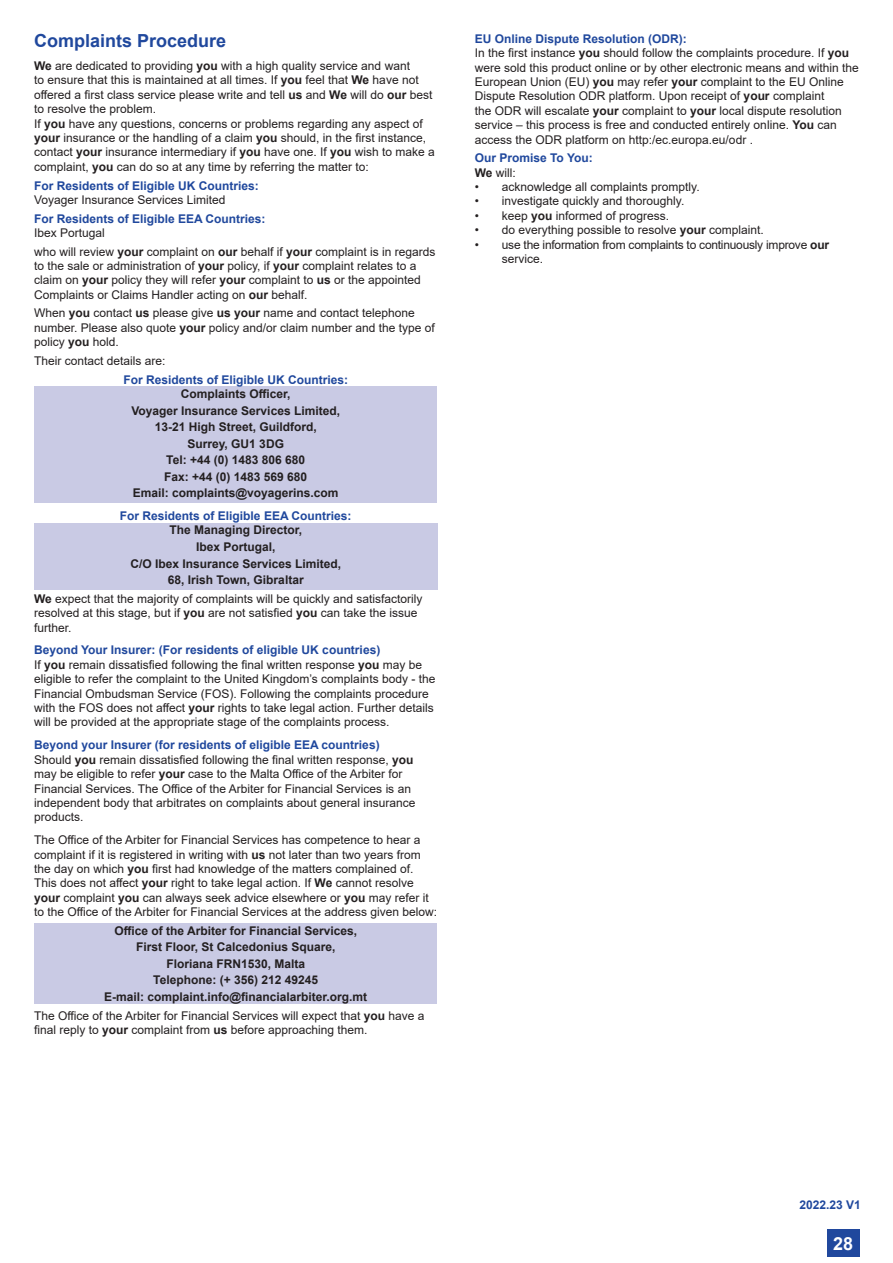
<style>
.page{position:relative;width:893px;height:1263px;background:#fff}
.page>*{position:absolute;margin:0;border:0;box-sizing:border-box;transform-origin:0 0}
.t1{font:700 18px "Arial";color:#20489d}
.t2{font:700 18px "Arial";color:#fff}
.t3{font:12px/14.4px "Arial";color:#231f20}
.t4{font:700 12px "Arial";color:#231f20}
.t5{font:700 12px "Arial";color:#20489d}
.t6{font:12px/14.4px "Arial";letter-spacing:-.02em;color:#231f20}
.s1{font-weight:700}
</style>
<div class="page">
<div style="left:827px;top:1229px;width:33px;height:27px;background:#20489d"></div>
<div style="left:34px;top:923px;width:403px;height:81px;background:#c9cae4"></div>
<div style="left:34px;top:523px;width:404px;height:67px;background:#c9cae4"></div>
<div style="left:34px;top:386px;width:403px;height:116px;background:#c9cae4"></div>
<p class="t1" style="left:34px;top:28px;width:194px">Complaints Procedure</p>
<p class="t3" style="left:34px;top:59px;width:400px"><span class="s1">We</span> are dedicated to providing <span class="s1">you</span> with a high quality service and want<br>to ensure that this is maintained at all times. If <span class="s1">you</span> feel that <span class="s1">We</span> have not offered a first class service please write and tell <span class="s1">us</span> and <span class="s1">We</span> will do <span class="s1">our</span> best to resolve the problem.</p>
<p class="t3" style="left:34px;top:116px;width:402px">If <span class="s1">you</span> have any questions, concerns or problems regarding any aspect of <span class="s1">your</span> insurance or the handling of a claim <span class="s1">you</span> should, in the first instance, contact <span class="s1">your</span> insurance intermediary if <span class="s1">you</span> have one. If <span class="s1">you</span> wish to make a complaint, <span class="s1">you</span> can do so at any time by referring the matter to:</p>
<p class="t5" style="left:34px;top:177px;width:226px">For Residents of Eligible UK Countries:</p>
<p class="t3" style="left:34px;top:192px;width:193px">Voyager Insurance Services Limited</p>
<p class="t5" style="left:34px;top:210px;width:233px">For Residents of Eligible EEA Countries:</p>
<p class="t3" style="left:34px;top:225px;width:72px">Ibex Portugal</p>
<p class="t3" style="left:34px;top:244px;width:403px">who will review <span class="s1">your</span> complaint on <span class="s1">our</span> behalf if <span class="s1">your</span> complaint is in regards to the sale or administration of <span class="s1">your</span> policy, if <span class="s1">your</span> complaint relates to a claim on <span class="s1">your</span> policy they will refer <span class="s1">your</span> complaint to <span class="s1">us</span> or the appointed Complaints or Claims Handler acting on <span class="s1">our</span> behalf.</p>
<p class="t3" style="left:34px;top:306px;width:402px">When <span class="s1">you</span> contact <span class="s1">us</span> please give <span class="s1">us your</span> name and contact telephone number. Please also quote <span class="s1">your</span> policy and/or claim number and the type of policy <span class="s1">you</span> hold.</p>
<p class="t3" style="left:34px;top:353px;width:133px">Their contact details are:</p>
<p class="t5" style="left:123px;top:371px;width:226px">For Residents of Eligible UK Countries:</p>
<p class="t4" style="left:181px;top:385px;width:111px">Complaints Officer,</p>
<p class="t4" style="left:131px;top:402px;width:210px">Voyager Insurance Services Limited,</p>
<p class="t4" style="left:155px;top:418px;width:164px">13-21 High Street, Guildford,</p>
<p class="t4" style="left:187px;top:435px;width:98px">Surrey, GU1 3DG</p>
<p class="t4" style="left:166px;top:451px;width:140px">Tel: +44 (0) 1483 806 680</p>
<p class="t4" style="left:164px;top:468px;width:145px">Fax: +44 (0) 1483 569 680</p>
<p class="t4" style="left:133px;top:484px;width:207px">Email: complaints@voyagerins.com</p>
<p class="t5" style="left:120px;top:507px;width:233px">For Residents of Eligible EEA Countries:</p>
<p class="t4" style="left:169px;top:522px;width:134px">The Managing Director,</p>
<p class="t4" style="left:196px;top:538px;width:81px">Ibex Portugal,</p>
<p class="t4" style="left:130px;top:555px;width:212px">C/O Ibex Insurance Services Limited,</p>
<p class="t4" style="left:168px;top:571px;width:137px">68, Irish Town, Gibraltar</p>
<p class="t3" style="left:34px;top:591px;width:390px"><span class="s1">We</span> expect that the majority of complaints will be quickly and satisfactorily resolved at this stage, but if <span class="s1">you</span> are not satisfied <span class="s1">you</span> can take the issue further.</p>
<p class="t5" style="left:34px;top:642px;width:348px">Beyond Your Insurer: (For residents of eligible UK countries)</p>
<p class="t3" style="left:34px;top:657px;width:403px">If <span class="s1">you</span> remain dissatisfied following the final written response <span class="s1">you</span> may be eligible to refer the complaint to the United Kingdom’s complaints body - the Financial Ombudsman Service (FOS). Following the complaints procedure with the FOS does not affect <span class="s1">your</span> rights to take legal action. Further details will be provided at the appropriate stage of the complaints process.</p>
<p class="t5" style="left:34px;top:737px;width:347px">Beyond your Insurer (for residents of eligible EEA countries)</p>
<p class="t3" style="left:34px;top:752px;width:383px">Should <span class="s1">you</span> remain dissatisfied following the final written response, <span class="s1">you </span>may be eligible to refer <span class="s1">your</span> case to the Malta Office of the Arbiter for Financial Services. The Office of the Arbiter for Financial Services is an independent body that arbitrates on complaints about general insurance products.</p>
<p class="t3" style="left:34px;top:833px;width:405px">The Office of the Arbiter for Financial Services has competence to hear a complaint if it is registered in writing with <span class="s1">us</span> not later than two years from the day on which <span class="s1">you</span> first had knowledge of the matters complained of.<br>This does not affect <span class="s1">your</span> right to take legal action. If <span class="s1">We</span> cannot resolve <span class="s1">your</span> complaint <span class="s1">you</span> can always seek advice elsewhere or <span class="s1">you</span> may refer it to the Office of the Arbiter for Financial Services at the address given below:</p>
<p class="t4" style="left:114px;top:922px;width:244px">Office of the Arbiter for Financial Services,</p>
<p class="t4" style="left:136px;top:939px;width:201px">First Floor, St Calcedonius Square,</p>
<p class="t4" style="left:166px;top:955px;width:140px">Floriana FRN1530, Malta</p>
<p class="t4" style="left:153px;top:972px;width:166px">Telephone: (+ 356) 212 49245</p>
<p class="t4" style="left:104px;top:988px;width:265px">E-mail: complaint.info@financialarbiter.org.mt</p>
<p class="t3" style="left:34px;top:1008px;width:392px">The Office of the Arbiter for Financial Services will expect that <span class="s1">you</span> have a final reply to <span class="s1">your</span> complaint from <span class="s1">us</span> before approaching them.</p>
<p class="t5" style="left:475px;top:30px;width:214px">EU Online Dispute Resolution (ODR):</p>
<p class="t3" style="left:475px;top:46px;width:386px">In the first instance <span class="s1">you</span> should follow the complaints procedure. If <span class="s1">you </span>were sold this product online or by other electronic means and within the European Union (EU) <span class="s1">you</span> may refer <span class="s1">your</span> complaint to the EU Online Dispute Resolution ODR platform. Upon receipt of <span class="s1">your</span> complaint<br>the ODR will escalate <span class="s1">your</span> complaint to <span class="s1">your</span> local dispute resolution service – this process is free and conducted entirely online. <span class="s1">You</span> can access the ODR platform on http:/ec.europa.eu/odr .</p>
<p class="t5" style="left:475px;top:150px;width:120px">Our Promise To You:</p>
<p class="t3" style="left:475px;top:165px;width:43px"><span class="s1">We</span> will:</p>
<p class="t3" style="left:475px;top:180px;width:226px">• acknowledge all complaints promptly.</p>
<p class="t3" style="left:475px;top:194px;width:211px">• investigate quickly and thoroughly.</p>
<p class="t3" style="left:475px;top:208px;width:196px">• keep <span class="s1">you</span> informed of progress.</p>
<p class="t3" style="left:475px;top:223px;width:291px">• do everything possible to resolve <span class="s1">your</span> complaint.</p>
<p class="t6" style="left:502px;top:237px;width:329px;text-indent:-27px">• use the information from complaints to continuously improve <span class="s1">our </span>service.</p>
<p class="t5" style="left:799px;top:1196px;width:63px">2022.23 V1</p>
<p class="t2" style="left:833px;top:1231px;width:22px">28</p>
</div>
